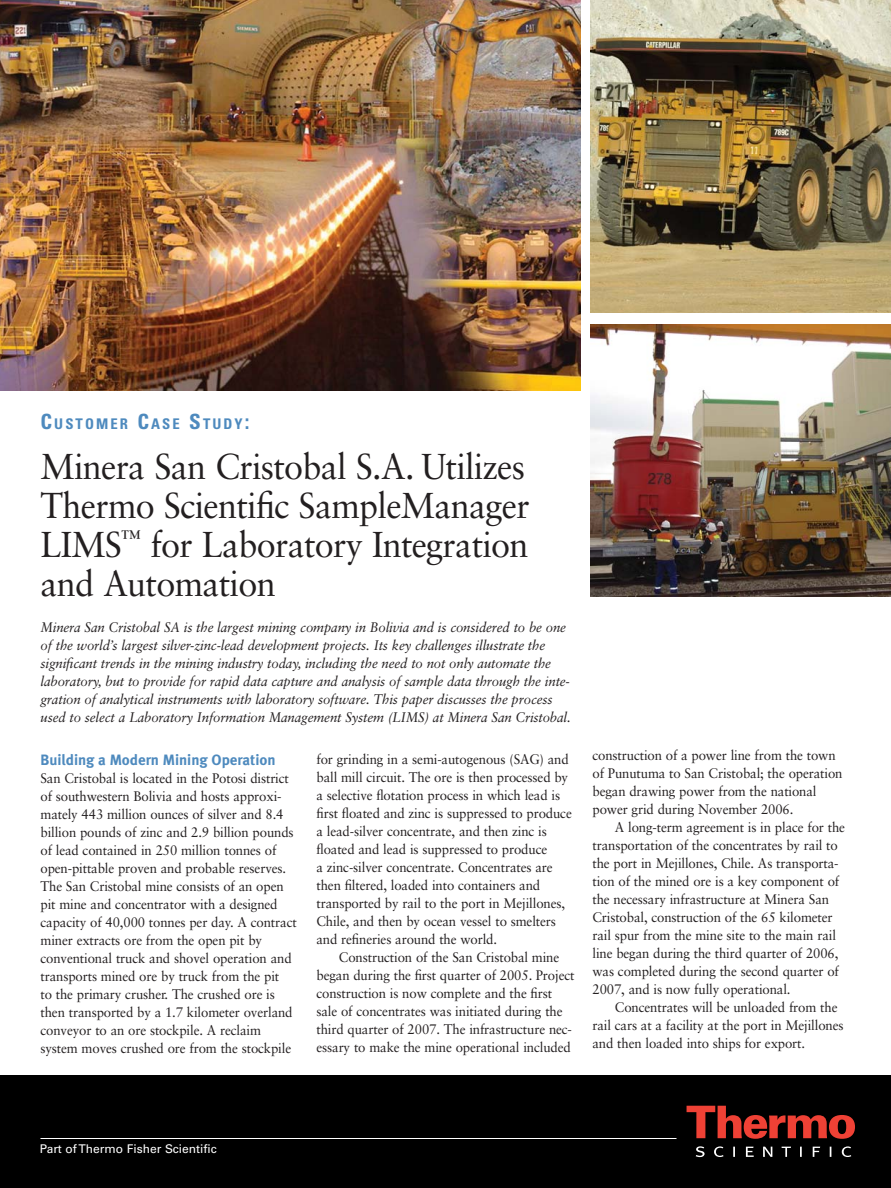
<style>
.page{position:relative;width:891px;height:1188px;background:#fff}
.page>*{position:absolute;margin:0;border:0;box-sizing:border-box;transform-origin:0 0}
.t1{font:36px/39px "Sabon";letter-spacing:-.02em;color:#231f20;scale:.95 1}
.t2{font:15px "Meta Bold LF";color:#4e8abe}
.t3{font:700 condensed 14.7px "Univers";letter-spacing:.145em;color:#4e8abe}
.t4{font:13.8px/18px "Sabon";letter-spacing:-.01em;color:#231f20;scale:.95 1}
.t5{font:italic 13.8px/18px "Sabon";letter-spacing:-.01em;color:#231f20;scale:.95 1}
.t6{font:12px "Univers";color:#fff}
.s1{font-size:21px}
</style>
<div class="page">
<div style="left:0;top:1076px;width:891px;height:112px;background:#000"></div>
<svg style="left:687px;top:1106px;width:168px;height:33px"></svg>
<svg style="left:696px;top:1146px;width:155px;height:11px"></svg>
<hr style="left:40px;top:1138px;width:636px;height:1px;background:#fff">
<img style="left:591px;top:0;width:300px;height:313px">
<img style="left:591px;top:324px;width:300px;height:273px">
<img style="left:0;top:0;width:580px;height:391px">
<p class="t3" style="left:40px;top:418px;width:211px"><span class="s1">C</span>USTOMER <span class="s1">C</span>ASE <span class="s1">S</span>TUDY<span class="s1">:</span></p>
<h1 class="t1" style="left:40px;top:450px;width:517px">Minera San Cristobal S.A. Utilizes<br>Thermo Scientific SampleManager<br>LIMS<sup>™</sup> for Laboratory Integration and Automation</h1>
<p class="t5" style="left:40px;top:619px;width:560px">Minera San Cristobal SA is the largest mining company in Bolivia and is considered to be one of the world’s largest silver-zinc-lead development projects. Its key challenges illustrate the significant trends in the mining industry today, including the need to not only automate the laboratory, but to provide for rapid data capture and analysis of sample data through the inte&shy;gration of analytical instruments with laboratory software. This paper discusses the process used to select a Laboratory Information Management System (LIMS) at Minera San Cristobal.</p>
<p class="t2" style="left:40px;top:754px;width:237px">Building a Modern Mining Operation</p>
<p class="t4" style="left:40px;top:771px;width:271px">San Cristobal is located in the Potosi district of southwestern Bolivia and hosts approxi&shy;mately 443 million ounces of silver and 8.4 billion pounds of zinc and 2.9 billion pounds of lead contained in 250 million tonnes of open-pittable proven and probable reserves.<br>The San Cristobal mine consists of an open pit mine and concentrator with a designed capacity of 40,000 tonnes per day. A contract miner extracts ore from the open pit by conventional truck and shovel operation and transports mined ore by truck from the pit<br>to the primary crusher. The crushed ore is then transported by a 1.7 kilometer overland conveyor to an ore stockpile. A reclaim system moves crushed ore from the stockpile</p>
<p class="t4" style="left:316px;top:752px;width:270px">for grinding in a semi-autogenous (SAG) and ball mill circuit. The ore is then processed by a selective flotation process in which lead is first floated and zinc is suppressed to produce a lead-silver concentrate, and then zinc is floated and lead is suppressed to produce<br>a zinc-silver concentrate. Concentrates are then filtered, loaded into containers and transported by rail to the port in Mejillones, Chile, and then by ocean vessel to smelters and refineries around the world.</p>
<p class="t4" style="left:316px;top:950px;width:273px;text-indent:23px">Construction of the San Cristobal mine began during the first quarter of 2005. Project construction is now complete and the first sale of concentrates was initiated during the third quarter of 2007. The infrastructure nec&shy;essary to make the mine operational included</p>
<p class="t4" style="left:592px;top:747px;width:265px">construction of a power line from the town of Punutuma to San Cristobal; the operation began drawing power from the national power grid during November 2006.</p>
<p class="t4" style="left:592px;top:819px;width:267px;text-indent:23px">A long-term agreement is in place for the transportation of the concentrates by rail to the port in Mejillones, Chile. As transporta&shy;tion of the mined ore is a key component of the necessary infrastructure at Minera San Cristobal, construction of the 65 kilometer rail spur from the mine site to the main rail line began during the third quarter of 2006, was completed during the second quarter of 2007, and is now fully operational.</p>
<p class="t4" style="left:592px;top:999px;width:266px;text-indent:23px">Concentrates will be unloaded from the rail cars at a facility at the port in Mejillones and then loaded into ships for export.</p>
<p class="t6" style="left:40px;top:1144px;width:178px">Part of Thermo Fisher Scientific</p>
</div>
